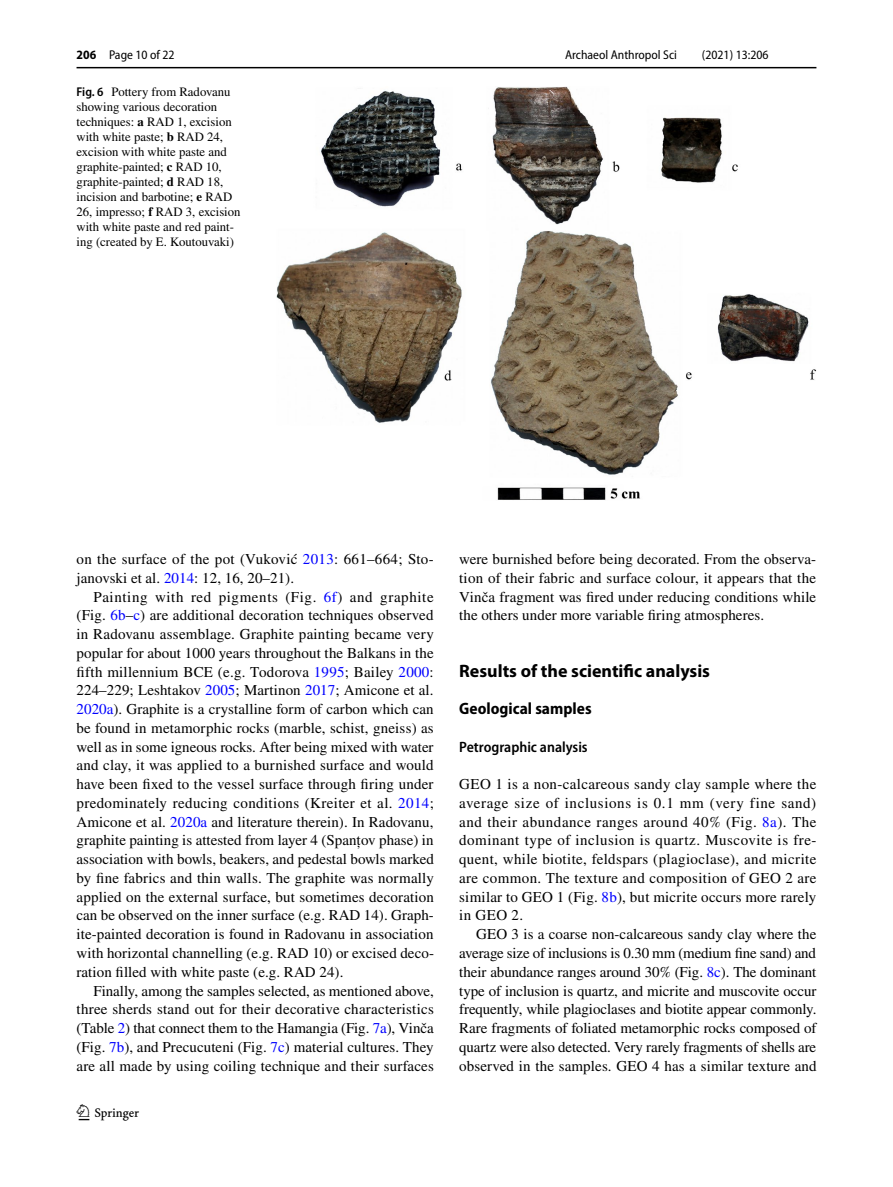
<style>
.page{position:relative;width:893px;height:1187px;background:#fff}
.page>*{position:absolute;margin:0;border:0;box-sizing:border-box;transform-origin:0 0}
.t1{font:22.5px "Springnew Regular 2";color:#000}
.t2{font:700 18px "Myriad Pro";color:#000}
.t3{font:700 semi-condensed 16.5px "Myriad Pro";color:#000}
.t4{font:15px/18.8px "STIX";letter-spacing:.01em;color:#000;text-align:justify}
.t5{font:600 semi-condensed 15px "Myriad Pro";color:#000}
.t6{font:12.75px/15px "STIX";color:#000}
.t7{font:12.75px "Myriad Pro Semi Cn 3";color:#000}
.t8{font:semi-condensed 12.75px "Myriad Pro";color:#000}
.s1{font-weight:700}
.s2{font-family:"Myriad Pro";font-weight:600;font-stretch:semi-condensed}
.s3{color:#00f}
.s4{font-family:"Times New Roman"}
</style>
<div class="page">
<hr style="left:77px;top:67px;width:739px;height:1px;background:#000">
<img style="left:276px;top:87px;width:540px;height:413px">
<p class="t8" style="left:77px;top:48px;width:100px"><span class="s1">206</span> Page 10 of 22</p>
<p class="t6" style="left:77px;top:85px;width:166px"><span class="s2">Fig. 6</span> Pottery from Radovanu showing various decoration techniques: <span class="s1">a</span> RAD 1, excision with white paste; <span class="s1">b</span> RAD 24, excision with white paste and graphite-painted; <span class="s1">c</span> RAD 10, graphite-painted; <span class="s1">d</span> RAD 18, incision and barbotine; <span class="s1">e</span> RAD<br>26, impresso; <span class="s1">f</span> RAD 3, excision with white paste and red paint&shy;ing (created by E. Koutouvaki)</p>
<p class="t7" style="left:565px;top:48px;width:113px">Archaeol Anthropol Sci</p>
<p class="t7" style="left:702px;top:48px;width:68px">(2021) 13:206</p>
<p class="t4" style="left:77px;top:550px;width:359px">on the surface of the pot (Vuković <span class="s3">2013</span>: 661–664; Sto&shy;janovski et al. <span class="s3">2014</span>: 12, 16, 20–21).</p>
<p class="t4" style="left:77px;top:588px;width:359px;text-indent:17px">Painting with red pigments (Fig. <span class="s3">6f</span>) and graphite (Fig. <span class="s3">6b</span>–<span class="s3">c</span>) are additional decoration techniques observed in Radovanu assemblage. Graphite painting became very popular for about 1000 years throughout the Balkans in the fifth millennium BCE (e.g. Todorova <span class="s3">1995</span>; Bailey <span class="s3">2000</span>:<br>224–229; Leshtakov <span class="s3">2005</span>; Martinon <span class="s3">2017</span>; Amicone et al.<br><span class="s3">2020a</span>). Graphite is a crystalline form of carbon which can be found in metamorphic rocks (marble, schist, gneiss) as well as in some igneous rocks. After being mixed with water and clay, it was applied to a burnished surface and would have been fixed to the vessel surface through firing under predominately reducing conditions (Kreiter et al. <span class="s3">2014</span>; Amicone et al. <span class="s3">2020a</span> and literature therein). In Radovanu, graphite painting is attested from layer 4 (Span<span class="s4">ț</span>ov phase) in association with bowls, beakers, and pedestal bowls marked by fine fabrics and thin walls. The graphite was normally applied on the external surface, but sometimes decoration can be observed on the inner surface (e.g. RAD 14). Graph&shy;ite-painted decoration is found in Radovanu in association with horizontal channelling (e.g. RAD 10) or excised deco&shy;ration filled with white paste (e.g. RAD 24).</p>
<p class="t4" style="left:77px;top:982px;width:359px;text-indent:17px">Finally, among the samples selected, as mentioned above, three sherds stand out for their decorative characteristics (Table <span class="s3">2</span>) that connect them to the Hamangia (Fig. <span class="s3">7a</span>), Vinča (Fig. <span class="s3">7b</span>), and Precucuteni (Fig. <span class="s3">7c</span>) material cultures. They are all made by using coiling technique and their surfaces</p>
<h1 class="t1" style="left:79px;top:1104px;width:62px">1 3</h1>
<p class="t4" style="left:459px;top:550px;width:359px">were burnished before being decorated. From the observa&shy;tion of their fabric and surface colour, it appears that the Vinča fragment was fired under reducing conditions while the others under more variable firing atmospheres.</p>
<p class="t2" style="left:459px;top:658px;width:252px">Results of the scientific analysis</p>
<p class="t3" style="left:459px;top:699px;width:134px">Geological samples</p>
<p class="t5" style="left:459px;top:738px;width:130px">Petrographic analysis</p>
<p class="t4" style="left:459px;top:775px;width:359px">GEO 1 is a non-calcareous sandy clay sample where the average size of inclusions is 0.1 mm (very fine sand) and their abundance ranges around 40% (Fig. <span class="s3">8a</span>). The dominant type of inclusion is quartz. Muscovite is fre&shy;quent, while biotite, feldspars (plagioclase), and micrite are common. The texture and composition of GEO 2 are similar to GEO 1 (Fig. <span class="s3">8b</span>), but micrite occurs more rarely in GEO 2.</p>
<p class="t4" style="left:459px;top:925px;width:359px;text-indent:17px">GEO 3 is a coarse non-calcareous sandy clay where the average size of inclusions is 0.30 mm (medium fine sand) and their abundance ranges around 30% (Fig. <span class="s3">8c</span>). The dominant type of inclusion is quartz, and micrite and muscovite occur frequently, while plagioclases and biotite appear commonly.<br>Rare fragments of foliated metamorphic rocks composed of quartz were also detected. Very rarely fragments of shells are observed in the samples. GEO 4 has a similar texture and</p>
</div>
